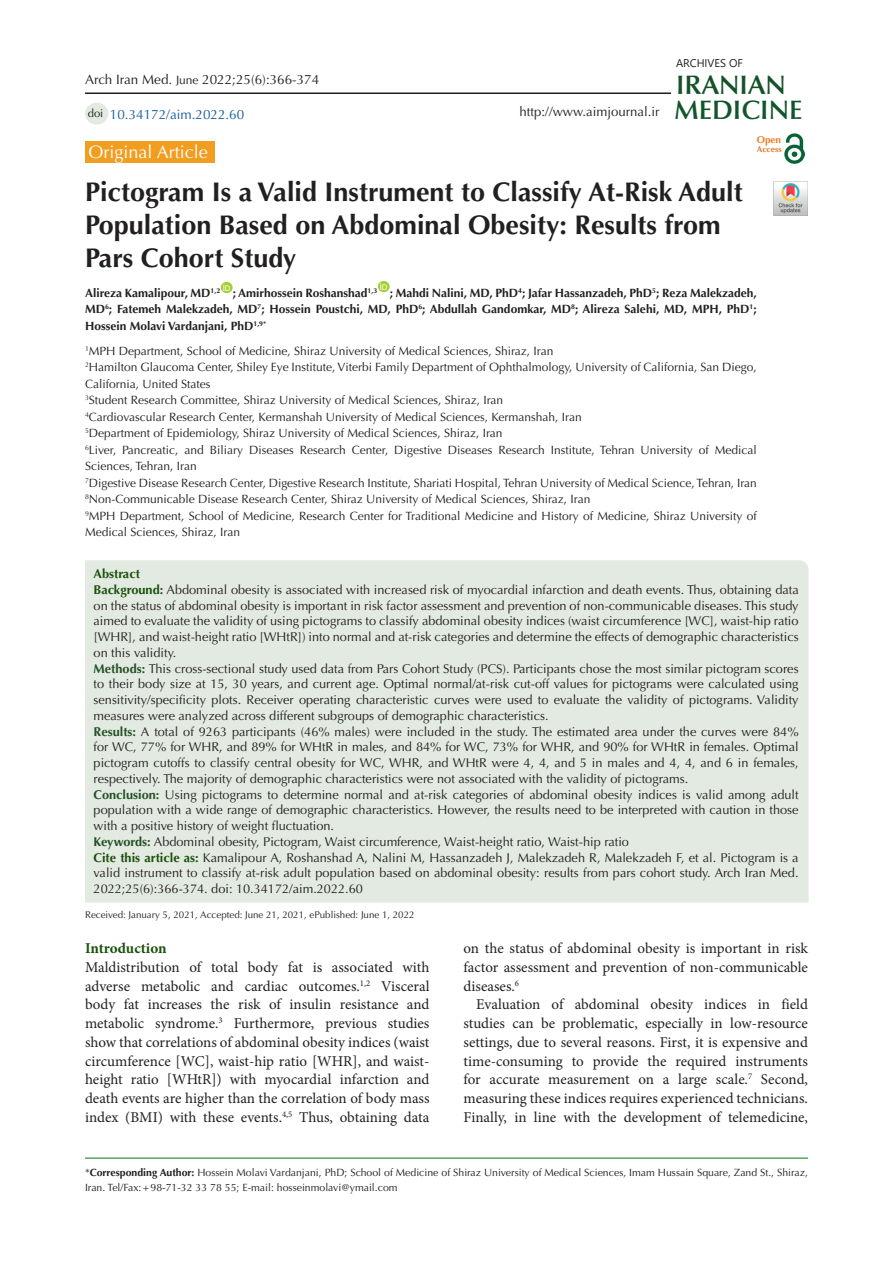
<style>
.page{position:relative;width:893px;height:1263px;background:#fff}
.page>*{position:absolute;margin:0;border:0;box-sizing:border-box;transform-origin:0 0}
.t1{font:700 27px/33px "Optima LT Std";color:#231f20}
.t2{font:600 26.85px "Optima LT Std";color:#11552a}
.t3{font:600 26.85px "Optima LT Std";color:#145228}
.t4{font:18px "Optima LT Std";color:#fff}
.t5{font:15px/18.8px "Minion Pro";color:#231f20;text-align:justify}
.t6{font:700 15px "Minion Pro";letter-spacing:-.005em;color:#19510a}
.t7{font:13.5px "Optima LT Std";color:#231f20}
.t8{font:13.5px "Optima LT Std";color:#175d9e}
.t9{font:13.2px "Optima LT Std";color:#231f20}
.t10{font:12.75px/15.8px "Optima LT Std";color:#231f20;text-align:justify}
.t11{font:700 12.75px "Optima LT Std";color:#19510a}
.t12{font:12px/16.5px "Optima LT Std";color:#231f20}
.t13{font:700 12px/16.5px "Optima LT Std";color:#231f20;text-align:justify}
.t14{font:11.25px "Optima LT Std";color:#231f20}
.t15{font:11.1px "Segoe UI";color:#231f20}
.t16{font:10.5px/15px "Optima LT Std";color:#231f20}
.t17{font:700 9.9px "Optima LT Std";color:#ee7a23}
.t18{font:9.75px "Optima LT Std";color:#231f20}
.t19{font:700 8.4px "Optima LT Std";color:#e67625}
.t20{font:7.8px "Arial";color:#fff}
.s1{font-size:12px}
.s2{font-weight:700;color:#19510a}
.s3{font-weight:700;color:#235126}
.s4{font-weight:700;color:#19500a}
.s5{font-weight:700}
</style>
<div class="page">
<hr style="left:85px;top:1158px;width:723px;height:1px;background:#007513">
<div style="left:85px;top:141px;width:130px;height:22px;background:#f19d20"></div>
<div style="left:221px;top:282px;width:12px;height:11px;background:#a6ce39;border-radius:50%"></div>
<div style="left:378px;top:281px;width:12px;height:11px;background:#a6ce39;border-radius:50%"></div>
<div style="left:85px;top:560px;width:724px;height:342px;background:#e3eae2"></div>
<div style="left:85px;top:103px;width:23px;height:22px;background:#e3eae2;border-radius:50%"></div>
<hr style="left:85px;top:92px;width:586px;height:2px;background:#231f20">
<img style="left:785px;top:133px;width:19px;height:31px">
<img style="left:774px;top:182px;width:34px;height:34px">
<p class="t7" style="left:85px;top:72px;width:236px">Arch Iran Med. <span class="s1">June</span> 2022;25(6):366-374</p>
<p class="t14" style="left:88px;top:106px;width:17px">doi</p>
<p class="t8" style="left:110px;top:106px;width:136px">10.34172/aim.2022.60</p>
<p class="t9" style="left:520px;top:104px;width:141px">http://www.aimjournal.ir</p>
<p class="t15" style="left:676px;top:52px;width:68px">ARCHIVES OF</p>
<p class="t3" style="left:676px;top:69px;width:111px">IRANIAN</p>
<p class="t2" style="left:674px;top:94px;width:130px">MEDICINE</p>
<p class="t17" style="left:757px;top:134px;width:26px">Open</p>
<p class="t19" style="left:757px;top:144px;width:26px">Access</p>
<p class="t4" style="left:89px;top:141px;width:121px">Original Article</p>
<p class="t1" style="left:85px;top:176px;width:659px">Pictogram Is a Valid Instrument to Classify At-Risk Adult<br>Population Based on Abdominal Obesity: Results from<br>Pars Cohort Study</p>
<p class="t13" style="left:85px;top:285px;width:137px">Alireza Kamalipour, MD<sup>1,2</sup></p>
<p class="t20" style="left:223px;top:282px;width:9px">ID</p>
<p class="t13" style="left:233px;top:285px;width:146px">; Amirhossein Roshanshad<sup>1,3</sup></p>
<p class="t20" style="left:380px;top:282px;width:9px">ID</p>
<p class="t13" style="left:85px;top:285px;width:673px;text-indent:305px">; Mahdi Nalini, MD, PhD<sup>4</sup>; Jafar Hassanzadeh, PhD<sup>5</sup>; Reza Malekzadeh, MD<sup>6</sup>; Fatemeh Malekzadeh, MD<sup>7</sup>; Hossein Poustchi, MD, PhD<sup>6</sup>; Abdullah Gandomkar, MD<sup>8</sup>; Alireza Salehi, MD, MPH, PhD<sup>1</sup>; Hossein Molavi Vardanjani, PhD<sup>1,9*</sup></p>
<p class="t12" style="left:85px;top:343px;width:470px"><sup>1</sup>MPH Department, School of Medicine, Shiraz University of Medical Sciences, Shiraz, Iran</p>
<p class="t12" style="left:85px;top:359px;width:673px"><sup>2</sup>Hamilton Glaucoma Center, Shiley Eye Institute, Viterbi Family Department of Ophthalmology, University of California, San Diego,<br>California, United States</p>
<p class="t12" style="left:85px;top:392px;width:420px"><sup>3</sup>Student Research Committee, Shiraz University of Medical Sciences, Shiraz, Iran</p>
<p class="t12" style="left:85px;top:409px;width:498px"><sup>4</sup>Cardiovascular Research Center, Kermanshah University of Medical Sciences, Kermanshah, Iran</p>
<p class="t12" style="left:85px;top:425px;width:419px"><sup>5</sup>Department of Epidemiology, Shiraz University of Medical Sciences, Shiraz, Iran</p>
<p class="t12" style="left:85px;top:442px;width:673px"><sup>6</sup>Liver, Pancreatic, and Biliary Diseases Research Center, Digestive Diseases Research Institute, Tehran University of Medical<br>Sciences, Tehran, Iran</p>
<p class="t12" style="left:85px;top:475px;width:673px"><sup>7</sup>Digestive Disease Research Center, Digestive Research Institute, Shariati Hospital, Tehran University of Medical Science, Tehran, Iran</p>
<p class="t12" style="left:85px;top:491px;width:507px"><sup>8</sup>Non-Communicable Disease Research Center, Shiraz University of Medical Sciences, Shiraz, Iran</p>
<p class="t12" style="left:85px;top:508px;width:673px"><sup>9</sup>MPH Department, School of Medicine, Research Center for Traditional Medicine and History of Medicine, Shiraz University of<br>Medical Sciences, Shiraz, Iran</p>
<p class="t11" style="left:94px;top:566px;width:48px">Abstract</p>
<p class="t10" style="left:94px;top:582px;width:707px"><span class="s2">Background:</span> Abdominal obesity is associated with increased risk of myocardial infarction and death events. Thus, obtaining data on the status of abdominal obesity is important in risk factor assessment and prevention of non-communicable diseases. This study aimed to evaluate the validity of using pictograms to classify abdominal obesity indices (waist circumference [WC], waist-hip ratio [WHR], and waist-height ratio [WHtR]) into normal and at-risk categories and determine the effects of demographic characteristics on this validity.</p>
<p class="t10" style="left:94px;top:661px;width:707px"><span class="s3">Methods:</span> This cross-sectional study used data from Pars Cohort Study (PCS). Participants chose the most similar pictogram scores to their body size at 15, 30 years, and current age. Optimal normal/at-risk cut-off values for pictograms were calculated using sensitivity/specificity plots. Receiver operating characteristic curves were used to evaluate the validity of pictograms. Validity measures were analyzed across different subgroups of demographic characteristics.</p>
<p class="t10" style="left:94px;top:724px;width:707px"><span class="s3">Results:</span> A total of 9263 participants (46% males) were included in the study. The estimated area under the curves were 84% for WC, 77% for WHR, and 89% for WHtR in males, and 84% for WC, 73% for WHR, and 90% for WHtR in females. Optimal pictogram cutoffs to classify central obesity for WC, WHR, and WHtR were 4, 4, and 5 in males and 4, 4, and 6 in females, respectively. The majority of demographic characteristics were not associated with the validity of pictograms.</p>
<p class="t10" style="left:94px;top:787px;width:707px"><span class="s3">Conclusion:</span> Using pictograms to determine normal and at-risk categories of abdominal obesity indices is valid among adult population with a wide range of demographic characteristics. However, the results need to be interpreted with caution in those with a positive history of weight fluctuation.</p>
<p class="t10" style="left:94px;top:834px;width:537px"><span class="s3">Keywords:</span> Abdominal obesity, Pictogram, Waist circumference, Waist-height ratio, Waist-hip ratio</p>
<p class="t10" style="left:94px;top:850px;width:707px"><span class="s4">Cite this article as:</span> Kamalipour A, Roshanshad A, Nalini M, Hassanzadeh J, Malekzadeh R, Malekzadeh F, et al. Pictogram is a valid instrument to classify at-risk adult population based on abdominal obesity: results from pars cohort study. Arch Iran Med.<br>2022;25(6):366-374. doi: 10.34172/aim.2022.60</p>
<p class="t18" style="left:85px;top:909px;width:331px">Received: January 5, 2021, Accepted: June 21, 2021, ePublished: June 1, 2022</p>
<p class="t6" style="left:85px;top:938px;width:83px">Introduction</p>
<p class="t5" style="left:85px;top:958px;width:346px">Maldistribution of total body fat is associated with adverse metabolic and cardiac outcomes.<sup>1,2</sup> Visceral body fat increases the risk of insulin resistance and metabolic syndrome.<sup>3</sup> Furthermore, previous studies show that correlations of abdominal obesity indices (waist circumference [WC], waist-hip ratio [WHR], and waist&shy;height ratio [WHtR]) with myocardial infarction and death events are higher than the correlation of body mass index (BMI) with these events.<sup>4,5</sup> Thus, obtaining data</p>
<p class="t5" style="left:463px;top:939px;width:346px">on the status of abdominal obesity is important in risk factor assessment and prevention of non-communicable diseases.<sup>6</sup></p>
<p class="t5" style="left:463px;top:995px;width:346px;text-indent:13px">Evaluation of abdominal obesity indices in field studies can be problematic, especially in low-resource settings, due to several reasons. First, it is expensive and time-consuming to provide the required instruments for accurate measurement on a large scale.<sup>7</sup> Second, measuring these indices requires experienced technicians.<br>Finally, in line with the development of telemedicine,</p>
<p class="t16" style="left:85px;top:1165px;width:724px">*<span class="s5">Corresponding Author:</span> Hossein Molavi Vardanjani, PhD; School of Medicine of Shiraz University of Medical Sciences, Imam Hussain Square, Zand St., Shiraz,<br>Iran. Tel/Fax:+98-71-32 33 78 55; E-mail: hosseinmolavi@ymail.com</p>
</div>
